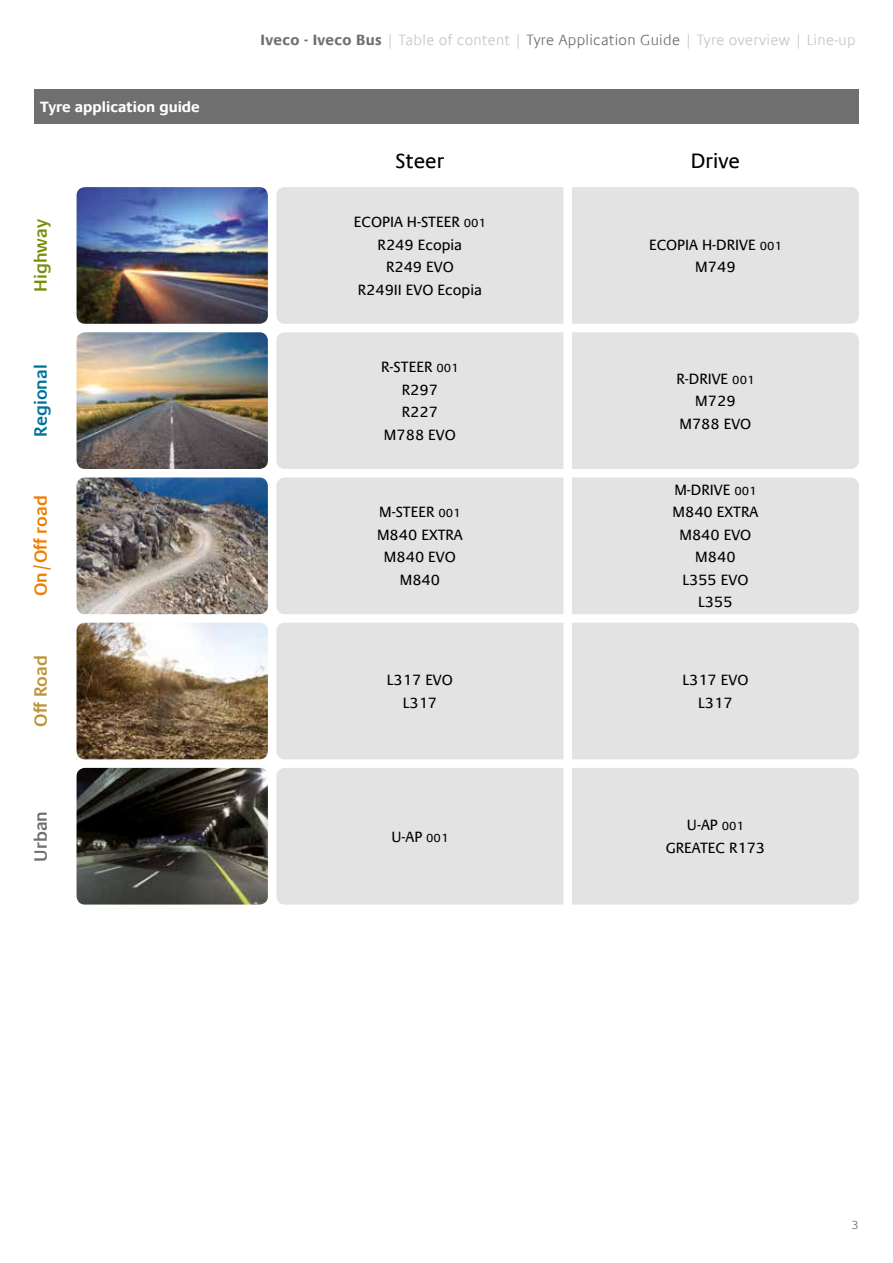
<style>
.page{position:relative;width:893px;height:1263px;background:#fff}
.page>*{position:absolute;margin:0;border:0;box-sizing:border-box;transform-origin:0 0}
.t1{font:21px "Praxis Com";color:#000}
.t2{font:600 18px "Praxis Com";color:#ef7d00}
.t3{font:600 18px "Praxis Com";color:#00719c}
.t4{font:600 18px "Praxis Com";color:#798e0b}
.t5{font:600 18px "Praxis Com";color:#bd9334}
.t6{font:600 18px "Praxis Com";color:#706f6f}
.t7{font:15px/22.5px "Praxis Com";color:#000;text-align:center}
.t8{font:300 15px "Praxis Com";letter-spacing:.02em;color:#c6c6c6}
.t9{font:700 15px "Praxis Com";color:#fff}
.t10{font:300 12px "Praxis Com";color:#706f6f}
.s1{font-weight:700;color:#706f6f}
.s2{color:#706f6f}
.s3{font-size:12px}
</style>
<div class="page">
<div style="left:276px;top:187px;width:583px;height:137px;background:#e3e3e3;border-radius:9px"></div>
<div style="left:276px;top:332px;width:583px;height:137px;background:#e3e3e3;border-radius:9px"></div>
<div style="left:276px;top:623px;width:583px;height:136px;background:#e3e3e3;border-radius:9px"></div>
<div style="left:276px;top:768px;width:583px;height:136px;background:#e3e3e3;border-radius:9px"></div>
<div style="left:276px;top:477px;width:583px;height:137px;background:#e3e3e3;border-radius:9px"></div>
<img style="left:77px;top:187px;width:191px;height:137px">
<img style="left:77px;top:332px;width:191px;height:137px">
<img style="left:77px;top:477px;width:191px;height:137px">
<img style="left:77px;top:768px;width:191px;height:136px">
<img style="left:77px;top:623px;width:191px;height:136px">
<div style="left:34px;top:89px;width:825px;height:34px;background:#706f6f"></div>
<svg style="left:563px;top:187px;width:9px;height:717px"></svg>
<p class="t9" style="left:40px;top:98px;width:161px">Tyre application guide</p>
<p class="t8" style="left:261px;top:31px;width:597px"><span class="s1">Iveco - Iveco Bus</span> | Table of content | <span class="s2">Tyre Application Guide</span> | Tyre overview | Line-up</p>
<h1 class="t1" style="left:396px;top:149px;width:50px">Steer</h1>
<h1 class="t1" style="left:691px;top:149px;width:51px">Drive</h1>
<p class="t4" style="left:30px;top:292px;width:74px;rotate:-90deg">Highway</p>
<p class="t7" style="left:354px;top:211px;width:134px">ECOPIA H-STEER <span class="s3">001<br></span>R249 Ecopia<br>R249 EVO<br>R249II EVO Ecopia</p>
<p class="t7" style="left:649px;top:233px;width:134px">ECOPIA H-DRIVE <span class="s3">001<br></span>M749</p>
<p class="t3" style="left:30px;top:437px;width:74px;rotate:-90deg">Regional</p>
<p class="t7" style="left:381px;top:356px;width:79px">R-STEER <span class="s3">001<br></span>R297<br>R227<br>M788 EVO</p>
<p class="t7" style="left:676px;top:367px;width:79px">R-DRIVE <span class="s3">001<br></span>M729<br>M788 EVO</p>
<p class="t2" style="left:30px;top:596px;width:102px;rotate:-90deg">On/Off road</p>
<p class="t7" style="left:377px;top:501px;width:87px">M-STEER <span class="s3">001<br></span>M840 EXTRA<br>M840 EVO<br>M840</p>
<p class="t7" style="left:673px;top:479px;width:87px">M-DRIVE <span class="s3">001<br></span>M840 EXTRA<br>M840 EVO<br>M840<br>L355 EVO<br>L355</p>
<p class="t5" style="left:30px;top:727px;width:73px;rotate:-90deg">Off Road</p>
<p class="t6" style="left:30px;top:861px;width:52px;rotate:-90deg">Urban</p>
<p class="t7" style="left:387px;top:669px;width:68px">L317 EVO<br>L317</p>
<p class="t7" style="left:682px;top:669px;width:68px">L317 EVO<br>L317</p>
<p class="t7" style="left:391px;top:825px;width:58px">U-AP <span class="s3">001</span></p>
<p class="t7" style="left:666px;top:814px;width:101px">U-AP <span class="s3">001<br></span>GREATEC R173</p>
<p class="t10" style="left:852px;top:1218px;width:9px">3</p>
</div>
